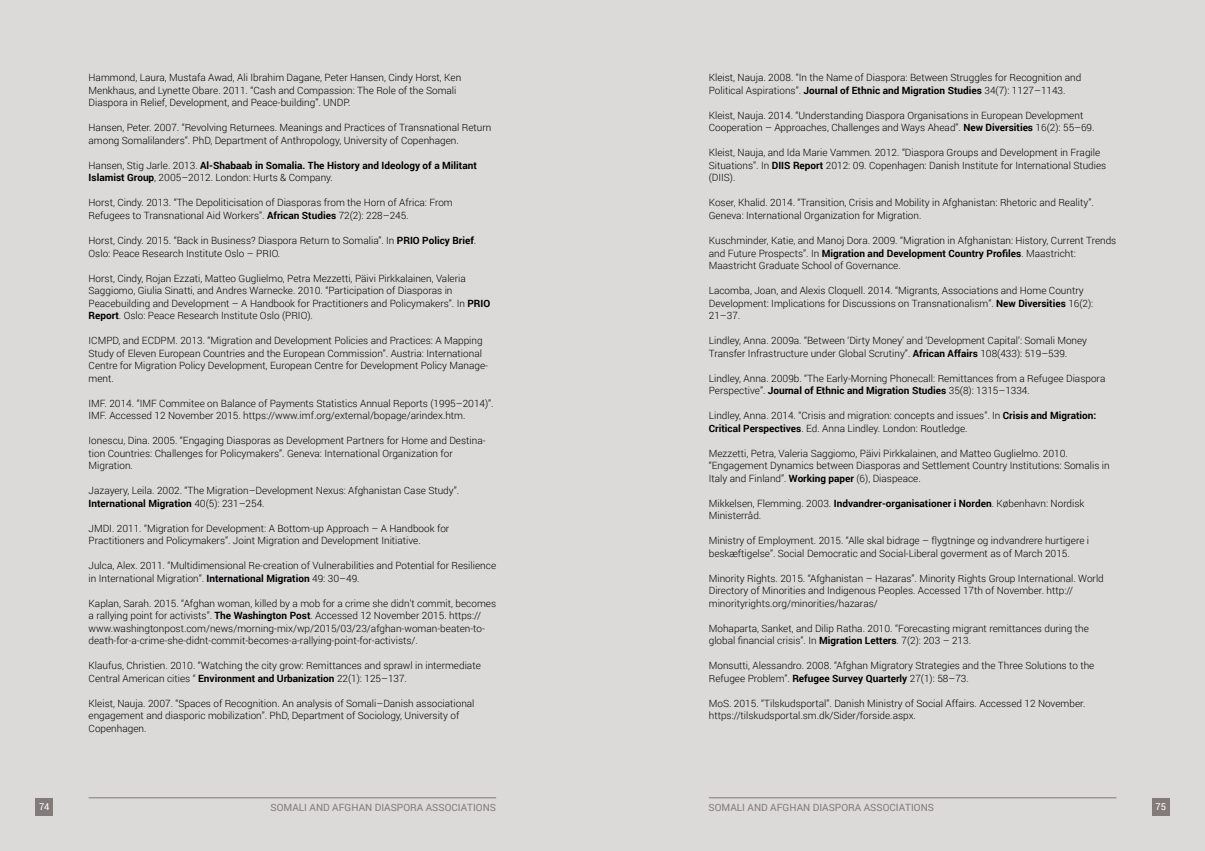
<style>
.page{position:relative;width:1205px;height:851px;background:#fff}
.page>*{position:absolute;margin:0;border:0;box-sizing:border-box;transform-origin:0 0}
.t1{font:300 10px/12.5px "Roboto";color:#000}
.t2{font:700 10px/12.5px "Roboto";color:#000}
.t3{font:10px "Roboto";color:#827b79}
.t4{font:9.38px "Roboto";color:#fff}
.s1{font-weight:300}
.s2{font-weight:700}
</style>
<div class="page">
<div style="left:0;top:0;width:1205px;height:850px;background:#dcd9d9"></div>
<div style="left:35px;top:797px;width:18px;height:18px;background:#827b79"></div>
<div style="left:1152px;top:797px;width:17px;height:18px;background:#827b79"></div>
<hr style="left:709px;top:797px;width:407px;height:1px;background:#827b79">
<hr style="left:89px;top:797px;width:407px;height:1px;background:#827b79">
<p class="t1" style="left:89px;top:71px;width:374px">Hammond, Laura, Mustafa Awad, Ali Ibrahim Dagane, Peter Hansen, Cindy Horst, Ken<br>Menkhaus, and Lynette Obare. 2011. “Cash and Compassion: The Role of the Somali<br>Diaspora in Relief, Development, and Peace-building”. UNDP.</p>
<p class="t1" style="left:89px;top:121px;width:404px">Hansen, Peter. 2007. “Revolving Returnees. Meanings and Practices of Transnational Return among Somalilanders”. PhD, Department of Anthropology, University of Copenhagen.</p>
<p class="t2" style="left:89px;top:159px;width:390px"><span class="s1">Hansen, Stig Jarle. 2013.</span> Al-Shabaab in Somalia. The History and Ideology of a Militant<br>Islamist Group<span class="s1">, 2005–2012. London: Hurts &amp; Company.</span></p>
<p class="t1" style="left:89px;top:196px;width:366px">Horst, Cindy. 2013. “The Depoliticisation of Diasporas from the Horn of Africa: From<br>Refugees to Transnational Aid Workers”. <span class="s2">African Studies</span> 72(2): 228–245.</p>
<p class="t1" style="left:89px;top:234px;width:389px">Horst, Cindy. 2015. “Back in Business? Diaspora Return to Somalia”. In <span class="s2">PRIO Policy Brief</span>.<br>Oslo: Peace Research Institute Oslo – PRIO.</p>
<p class="t1" style="left:89px;top:271px;width:403px">Horst, Cindy, Rojan Ezzati, Matteo Guglielmo, Petra Mezzetti, Päivi Pirkkalainen, Valeria Saggiomo, Giulia Sinatti, and Andres Warnecke. 2010. “Participation of Diasporas in Peacebuilding and Development – A Handbook for Practitioners and Policymakers”. In <span class="s2">PRIO Report</span>. Oslo: Peace Research Institute Oslo (PRIO).</p>
<p class="t1" style="left:89px;top:334px;width:401px">ICMPD, and ECDPM. 2013. “Migration and Development Policies and Practices: A Mapping Study of Eleven European Countries and the European Commission”. Austria: International Centre for Migration Policy Development, European Centre for Development Policy Manage&shy;ment.</p>
<p class="t1" style="left:89px;top:396px;width:407px">IMF. 2014. “IMF Commitee on Balance of Payments Statistics Annual Reports (1995–2014)”.<br>IMF. Accessed 12 November 2015. https://www.imf.org/external/bopage/arindex.htm.</p>
<p class="t1" style="left:89px;top:434px;width:398px">Ionescu, Dina. 2005. “Engaging Diasporas as Development Partners for Home and Destina&shy;tion Countries: Challenges for Policymakers”. Geneva: International Organization for<br>Migration.</p>
<p class="t1" style="left:89px;top:484px;width:372px">Jazayery, Leila. 2002. “The Migration–Development Nexus: Afghanistan Case Study”.<br><span class="s2">International Migration</span> 40(5): 231–254.</p>
<p class="t1" style="left:89px;top:521px;width:362px">JMDI. 2011. “Migration for Development: A Bottom-up Approach – A Handbook for<br>Practitioners and Policymakers”. Joint Migration and Development Initiative.</p>
<p class="t1" style="left:89px;top:559px;width:409px">Julca, Alex. 2011. “Multidimensional Re-creation of Vulnerabilities and Potential for Resilience in International Migration”. <span class="s2">International Migration</span> 49: 30–49.</p>
<p class="t1" style="left:89px;top:596px;width:409px">Kaplan, Sarah. 2015. “Afghan woman, killed by a mob for a crime she didn’t commit, becomes a rallying point for activists”. <span class="s2">The Washington Post</span>. Accessed 12 November 2015. https:// www.washingtonpost.com/news/morning-mix/wp/2015/03/23/afghan-woman-beaten-to&shy;death-for-a-crime-she-didnt-commit-becomes-a-rallying-point-for-activists/.</p>
<p class="t1" style="left:89px;top:659px;width:394px">Klaufus, Christien. 2010. “Watching the city grow: Remittances and sprawl in intermediate<br>Central American cities “ <span class="s2">Environment and Urbanization</span> 22(1): 125–137.</p>
<p class="t1" style="left:89px;top:696px;width:387px">Kleist, Nauja. 2007. “Spaces of Recognition. An analysis of Somali–Danish associational engagement and diasporic mobilization”. PhD, Department of Sociology, University of<br>Copenhagen.</p>
<p class="t1" style="left:709px;top:71px;width:374px">Kleist, Nauja. 2008. “In the Name of Diaspora: Between Struggles for Recognition and<br>Political Aspirations”. <span class="s2">Journal of Ethnic and Migration Studies</span> 34(7): 1127–1143.</p>
<p class="t1" style="left:709px;top:109px;width:387px">Kleist, Nauja. 2014. “Understanding Diaspora Organisations in European Development<br>Cooperation – Approaches, Challenges and Ways Ahead”. <span class="s2">New Diversities</span> 16(2): 55–69.</p>
<p class="t1" style="left:709px;top:146px;width:399px">Kleist, Nauja, and Ida Marie Vammen. 2012. “Diaspora Groups and Development in Fragile<br>Situations”. In <span class="s2">DIIS Report</span> 2012: 09. Copenhagen: Danish Institute for International Studies (DIIS).</p>
<p class="t1" style="left:709px;top:196px;width:386px">Koser, Khalid. 2014. “Transition, Crisis and Mobility in Afghanistan: Rhetoric and Reality”.<br>Geneva: International Organization for Migration.</p>
<p class="t1" style="left:709px;top:234px;width:409px">Kuschminder, Katie, and Manoj Dora. 2009. “Migration in Afghanistan: History, Current Trends and Future Prospects”. In <span class="s2">Migration and Development Country Profiles</span>. Maastricht:<br>Maastricht Graduate School of Governance.</p>
<p class="t1" style="left:709px;top:284px;width:386px">Lacomba, Joan, and Alexis Cloquell. 2014. “Migrants, Associations and Home Country<br>Development: Implications for Discussions on Transnationalism”. <span class="s2">New Diversities</span> 16(2):<br>21–37.</p>
<p class="t1" style="left:709px;top:334px;width:380px">Lindley, Anna. 2009a. “Between ‘Dirty Money’ and ‘Development Capital’: Somali Money<br>Transfer Infrastructure under Global Scrutiny”. <span class="s2">African Affairs</span> 108(433): 519–539.</p>
<p class="t1" style="left:709px;top:371px;width:398px">Lindley, Anna. 2009b. “The Early-Morning Phonecall: Remittances from a Refugee Diaspora<br>Perspective”. <span class="s2">Journal of Ethnic and Migration Studies</span> 35(8): 1315–1334.</p>
<p class="t1" style="left:709px;top:409px;width:389px">Lindley, Anna. 2014. “Crisis and migration: concepts and issues”. In <span class="s2">Crisis and Migration:<br>Critical Perspectives</span>. Ed. Anna Lindley. London: Routledge.</p>
<p class="t1" style="left:709px;top:446px;width:402px">Mezzetti, Petra, Valeria Saggiomo, Päivi Pirkkalainen, and Matteo Guglielmo. 2010. “Engagement Dynamics between Diasporas and Settlement Country Institutions: Somalis in<br>Italy and Finland”. <span class="s2">Working paper</span> (6), Diaspeace.</p>
<p class="t1" style="left:709px;top:496px;width:377px">Mikkelsen, Flemming. 2003. <span class="s2">Indvandrer-organisationer i Norden</span>. København: Nordisk<br>Ministerråd.</p>
<p class="t1" style="left:709px;top:534px;width:382px">Ministry of Employment. 2015. “Alle skal bidrage – flygtninge og indvandrere hurtigere i beskæftigelse”. Social Democratic and Social-Liberal goverment as of March 2015.</p>
<p class="t1" style="left:709px;top:571px;width:396px">Minority Rights. 2015. “Afghanistan – Hazaras”. Minority Rights Group International. World<br>Directory of Minorities and Indigenous Peoples. Accessed 17th of November. http:// minorityrights.org/minorities/hazaras/</p>
<p class="t1" style="left:709px;top:621px;width:381px">Mohaparta, Sanket, and Dilip Ratha. 2010. “Forecasting migrant remittances during the global financial crisis”. In <span class="s2">Migration Letters</span>. 7(2): 203 – 213.</p>
<p class="t1" style="left:709px;top:659px;width:387px">Monsutti, Alessandro. 2008. “Afghan Migratory Strategies and the Three Solutions to the<br>Refugee Problem”. <span class="s2">Refugee Survey Quarterly</span> 27(1): 58–73.</p>
<p class="t1" style="left:709px;top:696px;width:378px">MoS. 2015. “Tilskudsportal”. Danish Ministry of Social Affairs. Accessed 12 November. https://tilskudsportal.sm.dk/Sider/forside.aspx.</p>
<p class="t4" style="left:39px;top:799px;width:12px">74</p>
<p class="t3" style="left:270px;top:800px;width:227px">SOMALI AND AFGHAN DIASPORA ASSOCIATIONS</p>
<p class="t3" style="left:708px;top:800px;width:227px">SOMALI AND AFGHAN DIASPORA ASSOCIATIONS</p>
<p class="t4" style="left:1155px;top:799px;width:12px">75</p>
</div>
